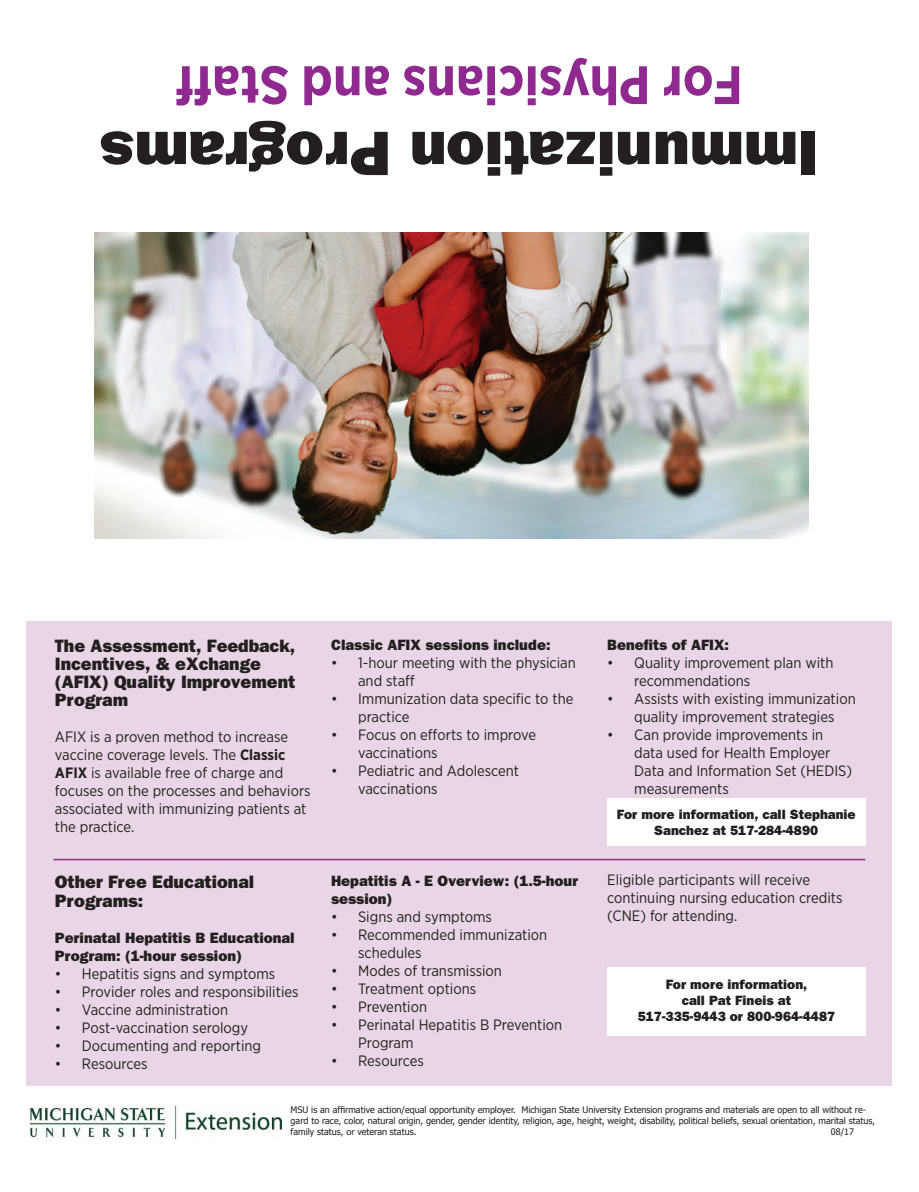
<style>
.page{position:relative;width:919px;height:1192px;background:#fff}
.page>*{position:absolute;margin:0;border:0;box-sizing:border-box;transform-origin:0 0}
.t1{font:800 63px "Franklin Gothic";color:#231f20}
.t2{font:700 54px "Gotham Narrow";color:#90298f}
.t3{font:800 18px/18px "Franklin Gothic";color:#231f20}
.t4{font:15px/18px "Gotham Narrow";color:#231f20}
.t5{font:800 15px/18px "Franklin Gothic";color:#231f20}
.t6{font:800 13.5px "Franklin Gothic";color:#231f20}
.t7{font:9px/10.8px "Tahoma";color:#231f20}
.s1{font-weight:700}
</style>
<div class="page">
<div style="left:26px;top:621px;width:865px;height:465px;background:#e8d6e6"></div>
<div style="left:607px;top:966px;width:258px;height:69px;background:#fff"></div>
<div style="left:607px;top:798px;width:258px;height:47px;background:#fff"></div>
<hr style="left:53px;top:858px;width:812px;height:2px;background:#902a8d">
<img style="left:95px;top:233px;width:713px;height:306px">
<img style="left:31px;top:1106px;width:250px;height:32px">
<p class="t2" style="left:743px;top:120px;width:568px;rotate:-180deg">For Physicians and Staff</p>
<p class="t1" style="left:818px;top:190px;width:719px;rotate:-180deg">Immunization Programs</p>
<p class="t3" style="left:55px;top:636px;width:242px">The Assessment, Feedback,<br>Incentives, &amp; eXchange (AFIX) Quality Improvement<br>Program</p>
<p class="t4" style="left:55px;top:727px;width:257px">AFIX is a proven method to increase vaccine coverage levels. The <span class="s1">Classic AFIX</span> is available free of charge and focuses on the processes and behaviors associated with immunizing patients at the practice.</p>
<p class="t3" style="left:55px;top:872px;width:201px">Other Free Educational</p>
<p class="t3" style="left:55px;top:890px;width:90px">Programs:</p>
<p class="t5" style="left:55px;top:927px;width:241px">Perinatal Hepatitis B Educational<br>Program: (1-hour session)</p>
<p class="t4" style="left:55px;top:963px;width:222px">• Hepatitis signs and symptoms</p>
<p class="t4" style="left:55px;top:981px;width:245px">• Provider roles and responsibilities</p>
<p class="t4" style="left:55px;top:999px;width:175px">• Vaccine administration</p>
<p class="t4" style="left:55px;top:1017px;width:195px">• Post-vaccination serology</p>
<p class="t4" style="left:55px;top:1035px;width:208px">• Documenting and reporting</p>
<p class="t4" style="left:55px;top:1053px;width:94px">• Resources</p>
<p class="t5" style="left:331px;top:635px;width:221px">Classic AFIX sessions include:</p>
<p class="t4" style="left:358px;top:653px;width:219px;text-indent:-27px">• 1-hour meeting with the physician and staff</p>
<p class="t4" style="left:358px;top:689px;width:217px;text-indent:-27px">• Immunization data specific to the practice</p>
<p class="t4" style="left:358px;top:725px;width:179px;text-indent:-27px">• Focus on efforts to improve vaccinations</p>
<p class="t4" style="left:358px;top:761px;width:162px;text-indent:-27px">• Pediatric and Adolescent vaccinations</p>
<p class="t5" style="left:331px;top:871px;width:249px">Hepatitis A - E Overview: (1.5-hour session)</p>
<p class="t4" style="left:331px;top:907px;width:162px">• Signs and symptoms</p>
<p class="t4" style="left:358px;top:925px;width:191px;text-indent:-27px">• Recommended immunization schedules</p>
<p class="t4" style="left:331px;top:961px;width:172px">• Modes of transmission</p>
<p class="t4" style="left:331px;top:979px;width:147px">• Treatment options</p>
<p class="t4" style="left:331px;top:997px;width:97px">• Prevention</p>
<p class="t4" style="left:358px;top:1015px;width:206px;text-indent:-27px">• Perinatal Hepatitis B Prevention<br>Program</p>
<p class="t4" style="left:331px;top:1051px;width:94px">• Resources</p>
<p class="t5" style="left:607px;top:635px;width:123px">Benefits of AFIX:</p>
<p class="t4" style="left:634px;top:653px;width:201px;text-indent:-27px">• Quality improvement plan with recommendations</p>
<p class="t4" style="left:607px;top:689px;width:250px;text-align:center">• Assists with existing immunization quality improvement strategies</p>
<p class="t4" style="left:634px;top:725px;width:219px;text-indent:-27px">• Can provide improvements in data used for Health Employer<br>Data and Information Set (HEDIS) measurements</p>
<p class="t6" style="left:617px;top:806px;width:240px">For more information, call Stephanie</p>
<p class="t6" style="left:654px;top:822px;width:165px">Sanchez at 517-284-4890</p>
<p class="t4" style="left:607px;top:870px;width:237px">Eligible participants will receive continuing nursing education credits (CNE) for attending.</p>
<p class="t6" style="left:665px;top:976px;width:143px">For more information,</p>
<p class="t6" style="left:681px;top:992px;width:111px">call Pat Fineis at</p>
<p class="t6" style="left:637px;top:1008px;width:199px">517-335-9443 or 800-964-4487</p>
<p class="t7" style="left:290px;top:1103px;width:586px">MSU is an affirmative action/equal opportunity employer. Michigan State University Extension programs and materials are open to all without re&shy;gard to race, color, natural origin, gender, gender identity, religion, age, height, weight, disability, political beliefs, sexual orientation, marital status, family status, or veteran status.</p>
<p class="t7" style="left:830px;top:1125px;width:25px">08/17</p>
</div>
